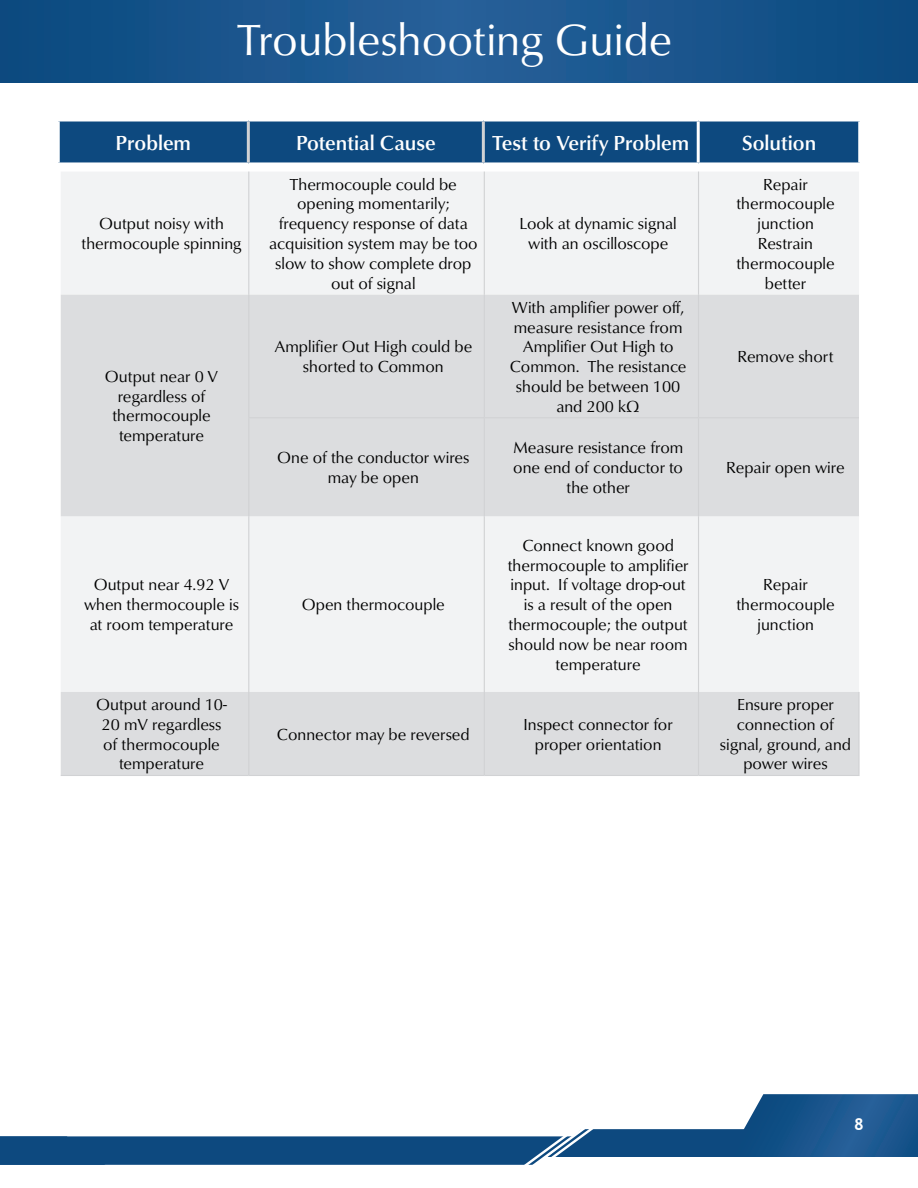
<style>
.page{position:relative;width:918px;height:1188px;background:#fff}
.page>*{position:absolute;margin:0;border:0;box-sizing:border-box;transform-origin:0 0}
.Section_Title{font:45px "Classico URW";color:#fff}
.t1{font:500 21px "Classico URW";color:#fff}
.Table_body{font:16.5px/19.8px "Classico URW";color:#000;text-align:center}
.t2{font:700 16.5px "Trebuchet MS";color:#fff}
</style>
<div class="page">
<div style="left:0;top:0;width:918px;height:81px;background:linear-gradient(to right,#19558c,#19558c)"></div>
<div style="left:61px;top:172px;width:798px;height:123px;background:#f2f3f4"></div>
<svg style="left:61px;top:295px;width:798px;height:480px;fill:#dcdddf"></svg>
<hr style="left:248px;top:172px;width:1px;height:123px;background:#d1d2d4">
<hr style="left:484px;top:172px;width:1px;height:123px;background:#d1d2d4">
<hr style="left:698px;top:172px;width:1px;height:123px;background:#d1d2d4">
<hr style="left:248px;top:295px;width:1px;height:122px;background:#d1d2d4">
<hr style="left:484px;top:295px;width:1px;height:122px;background:#d1d2d4">
<hr style="left:698px;top:295px;width:1px;height:122px;background:#d1d2d4">
<hr style="left:248px;top:417px;width:236px;height:1px;background:#d1d2d4">
<hr style="left:248px;top:418px;width:1px;height:98px;background:#d1d2d4">
<hr style="left:484px;top:417px;width:215px;height:1px;background:#d1d2d4">
<hr style="left:484px;top:418px;width:1px;height:98px;background:#d1d2d4">
<hr style="left:699px;top:417px;width:160px;height:1px;background:#d1d2d4">
<hr style="left:698px;top:418px;width:1px;height:98px;background:#d1d2d4">
<hr style="left:248px;top:516px;width:1px;height:176px;background:#d1d2d4">
<hr style="left:484px;top:516px;width:1px;height:176px;background:#d1d2d4">
<hr style="left:698px;top:516px;width:1px;height:176px;background:#d1d2d4">
<hr style="left:248px;top:692px;width:1px;height:83px;background:#d1d2d4">
<hr style="left:484px;top:692px;width:1px;height:83px;background:#d1d2d4">
<hr style="left:698px;top:692px;width:1px;height:83px;background:#d1d2d4">
<hr style="left:858px;top:692px;width:2px;height:83px;background:#d1d2d4">
<hr style="left:61px;top:775px;width:188px;height:1px;background:#d1d2d4">
<hr style="left:249px;top:775px;width:235px;height:1px;background:#d1d2d4">
<hr style="left:484px;top:775px;width:215px;height:1px;background:#d1d2d4">
<hr style="left:699px;top:775px;width:161px;height:1px;background:#d1d2d4">
<div style="left:60px;top:122px;width:798px;height:40px;background:#0d497f"></div>
<svg style="left:58px;top:121px;width:190px;height:1px"></svg>
<svg style="left:248px;top:120px;width:235px;height:2px"></svg>
<svg style="left:483px;top:120px;width:215px;height:2px"></svg>
<svg style="left:698px;top:120px;width:162px;height:2px"></svg>
<hr style="left:697px;top:122px;width:3px;height:40px;background:#fff">
<hr style="left:247px;top:122px;width:3px;height:40px;background:#d1d2d4">
<hr style="left:482px;top:122px;width:3px;height:40px;background:#d1d2d4">
<svg style="left:0;top:1094px;width:918px;height:71px"></svg>
<p class="Section_Title" style="left:238px;top:6px;width:436px">Troubleshooting Guide</p>
<p class="t1" style="left:115px;top:127px;width:77px">Problem</p>
<p class="t1" style="left:296px;top:127px;width:141px">Potential Cause</p>
<p class="t1" style="left:492px;top:127px;width:198px">Test to Verify Problem</p>
<p class="t1" style="left:742px;top:127px;width:76px">Solution</p>
<p class="Table_body" style="left:81px;top:213px;width:162px">Output noisy with thermocouple spinning</p>
<p class="Table_body" style="left:105px;top:366px;width:115px">Output near 0 V regardless of thermocouple temperature</p>
<p class="Table_body" style="left:84px;top:574px;width:156px">Output near 4.92 V when thermocouple is at room temperature</p>
<p class="Table_body" style="left:96px;top:694px;width:132px">Output around 10-<br>20 mV regardless of thermocouple temperature</p>
<p class="Table_body" style="left:269px;top:173px;width:210px">Thermocouple could be opening momentarily; frequency response of data acquisition system may be too slow to show complete drop out of signal</p>
<p class="Table_body" style="left:274px;top:336px;width:199px">Amplifier Out High could be shorted to Common</p>
<p class="Table_body" style="left:519px;top:213px;width:159px">Look at dynamic signal with an oscilloscope</p>
<p class="Table_body" style="left:510px;top:297px;width:178px">With amplifier power off, measure resistance from<br>Amplifier Out High to<br>Common. The resistance should be between 100 and 200 kΩ</p>
<p class="Table_body" style="left:277px;top:447px;width:194px">One of the conductor wires may be open</p>
<p class="Table_body" style="left:513px;top:437px;width:172px">Measure resistance from one end of conductor to the other</p>
<p class="Table_body" style="left:302px;top:594px;width:145px">Open thermocouple</p>
<p class="Table_body" style="left:508px;top:535px;width:182px">Connect known good thermocouple to amplifier input. If voltage drop-out is a result of the open thermocouple; the output should now be near room temperature</p>
<p class="Table_body" style="left:277px;top:724px;width:194px">Connector may be reversed</p>
<p class="Table_body" style="left:524px;top:714px;width:151px">Inspect connector for proper orientation</p>
<p class="Table_body" style="left:736px;top:173px;width:100px">Repair thermocouple junction</p>
<p class="Table_body" style="left:736px;top:233px;width:100px">Restrain thermocouple better</p>
<p class="Table_body" style="left:737px;top:346px;width:98px">Remove short</p>
<p class="Table_body" style="left:726px;top:457px;width:120px">Repair open wire</p>
<p class="Table_body" style="left:736px;top:574px;width:100px">Repair thermocouple junction</p>
<p class="Table_body" style="left:720px;top:694px;width:133px">Ensure proper connection of signal, ground, and power wires</p>
<p class="t2" style="left:854px;top:1114px;width:11px">8</p>
</div>
